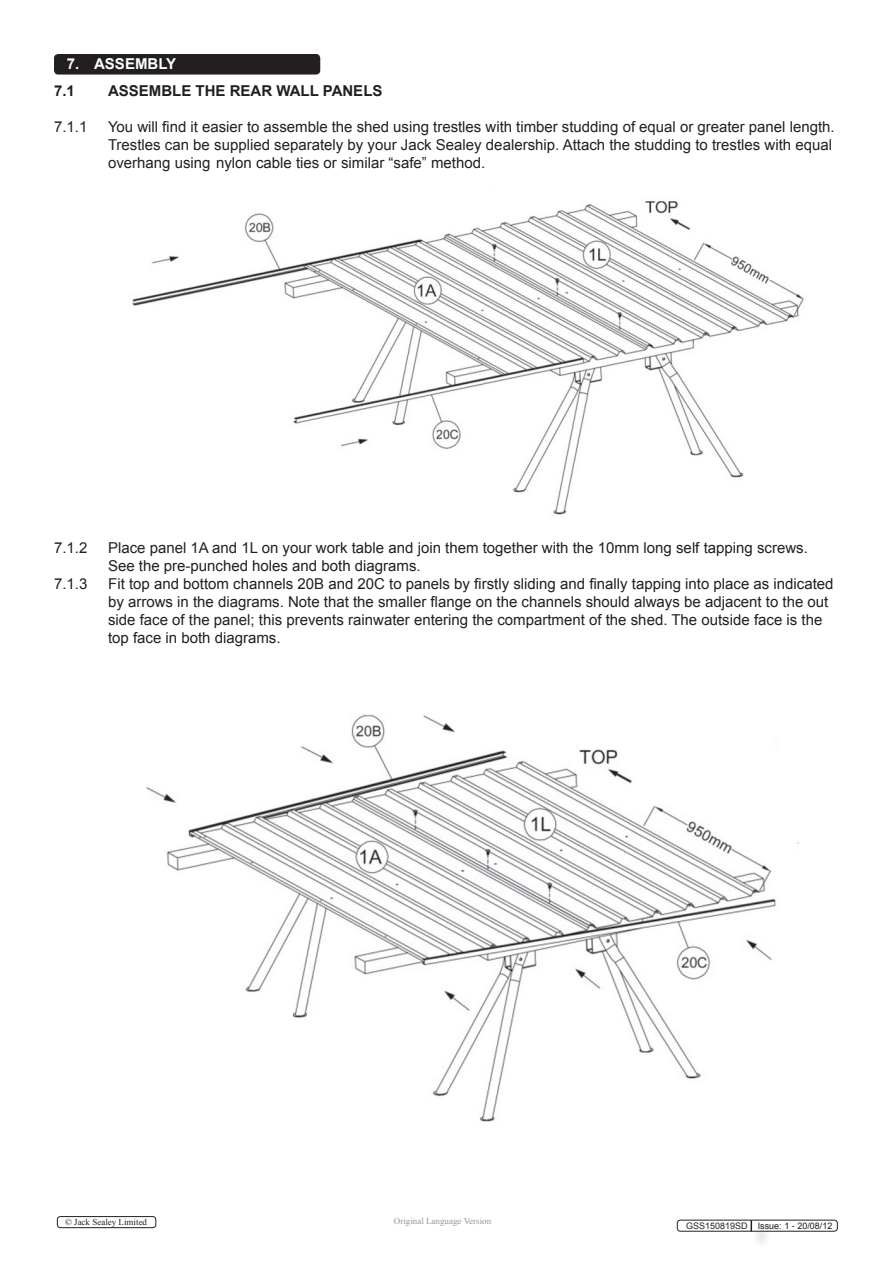
<style>
.page{position:relative;width:893px;height:1263px;background:#fff}
.page>*{position:absolute;margin:0;border:0;box-sizing:border-box;transform-origin:0 0}
.t1{font:15px/18px "Arial";color:#231f20}
.t2{font:700 15px "Arial";color:#231f20}
.Chapter_Header{font:700 15px "Arial";color:#fff}
.t3{font:9px "Arial";color:#231f20}
.t4{font:9px "Times New Roman";color:#939598}
.t5{font:9px "Times New Roman";color:#231f20}
</style>
<div class="page">
<img style="left:132px;top:54px;width:672px;height:1068px">
<div style="left:54px;top:54px;width:266px;height:21px;background:#231f20;border-radius:4px"></div>
<div style="left:677px;top:1220px;width:161px;height:11px;border:1px solid #231f20;border-radius:3px"></div>
<div style="left:57px;top:1216px;width:99px;height:12px;border:1px solid #231f20;border-radius:3px"></div>
<div style="left:753px;top:1222px;width:18px;height:26px;background:#231f20;opacity:.75"></div>
<svg style="left:750px;top:1220px;width:2px;height:11px"></svg>
<p class="Chapter_Header" style="left:67px;top:54px;width:25px">7. ASSEM</p>
<p class="Chapter_Header" style="left:147px;top:54px;width:21px">BLY</p>
<p class="t2" style="left:54px;top:81px;width:22px">7.1</p>
<p class="t2" style="left:108px;top:81px;width:276px">ASSEMBLE THE REAR WALL PANELS</p>
<p class="t1" style="left:54px;top:118px;width:35px">7.1.1</p>
<p class="t1" style="left:108px;top:118px;width:728px">You will find it easier to assemble the shed using trestles with timber studding of equal or greater panel length.<br>Trestles can be supplied separately by your Jack Sealey dealership. Attach the studding to trestles with equal</p>
<p class="t1" style="left:108px;top:154px;width:379px">overhang using nylon cable ties or similar “safe” method.</p>
<p class="t1" style="left:54px;top:539px;width:35px">7.1.2</p>
<p class="t1" style="left:108px;top:539px;width:701px">Place panel 1A and 1L on your work table and join them together with the 10mm long self tapping screws.</p>
<p class="t1" style="left:108px;top:557px;width:314px">See the pre-punched holes and both diagrams.</p>
<p class="t1" style="left:54px;top:575px;width:35px">7.1.3</p>
<p class="t1" style="left:108px;top:575px;width:727px">Fit top and bottom channels 20B and 20C to panels by firstly sliding and finally tapping into place as indicated by arrows in the diagrams. Note that the smaller flange on the channels should always be adjacent to the out side face of the panel; this prevents rainwater entering the compartment of the shed. The outside face is the top face in both diagrams.</p>
<p class="t5" style="left:65px;top:1216px;width:84px">© Jack Sealey Limited</p>
<p class="t4" style="left:394px;top:1214px;width:99px">Original Language Version</p>
<p class="t3" style="left:686px;top:1220px;width:148px">GSS150819SD Issue: 1 - 20/08/12</p>
</div>
